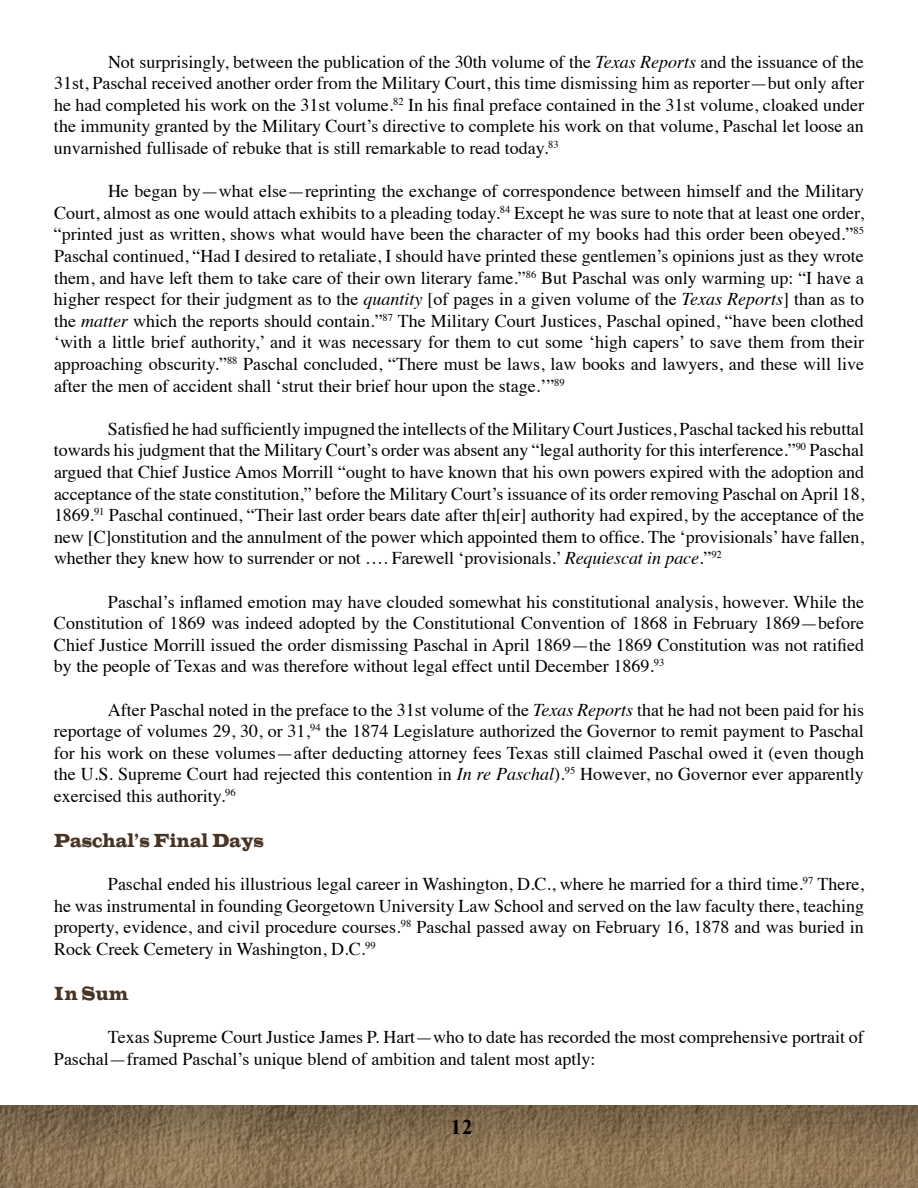
<style>
.page{position:relative;width:918px;height:1188px;background:#fff}
.page>*{position:absolute;margin:0;border:0;box-sizing:border-box;transform-origin:0 0}
.t1{font:700 21px "Times New Roman";color:#000}
.t2{font:19.5px "Latin Wide";letter-spacing:.01em;color:#483424;scale:.6 1}
.t3{font:18px/21.6px "Times";color:#000;text-align:justify}
.s1{font-style:italic}
</style>
<div class="page">
<div style="left:0;top:1095px;width:918px;height:93px;background:#000;opacity:.5"></div>
<p class="t3" style="left:54px;top:49px;width:812px;text-indent:54px">Not surprisingly, between the publication of the 30th volume of the <span class="s1">Texas Reports</span> and the issuance of the 31st, Paschal received another order from the Military Court, this time dismissing him as reporter—but only after he had completed his work on the 31st volume.<sup>82</sup> In his final preface contained in the 31st volume, cloaked under the immunity granted by the Military Court’s directive to complete his work on that volume, Paschal let loose an unvarnished fullisade of rebuke that is still remarkable to read today.<sup>83</sup></p>
<p class="t3" style="left:54px;top:179px;width:812px;text-indent:54px">He began by—what else—reprinting the exchange of correspondence between himself and the Military Court, almost as one would attach exhibits to a pleading today.<sup>84</sup> Except he was sure to note that at least one order, “printed just as written, shows what would have been the character of my books had this order been obeyed.”<sup>85<br></sup>Paschal continued, “Had I desired to retaliate, I should have printed these gentlemen’s opinions just as they wrote them, and have left them to take care of their own literary fame.”<sup>86</sup> But Paschal was only warming up: “I have a higher respect for their judgment as to the <span class="s1">quantity</span> [of pages in a given volume of the <span class="s1">Texas Reports</span>] than as to the <span class="s1">matter</span> which the reports should contain.”<sup>87</sup> The Military Court Justices, Paschal opined, “have been clothed ‘with a little brief authority,’ and it was necessary for them to cut some ‘high capers’ to save them from their approaching obscurity.”<sup>88</sup> Paschal concluded, “There must be laws, law books and lawyers, and these will live after the men of accident shall ‘strut their brief hour upon the stage.’”<sup>89</sup></p>
<p class="t3" style="left:54px;top:416px;width:812px;text-indent:54px">Satisfied he had sufficiently impugned the intellects of the Military Court Justices, Paschal tacked his rebuttal towards his judgment that the Military Court’s order was absent any “legal authority for this interference.”<sup>90</sup> Paschal argued that Chief Justice Amos Morrill “ought to have known that his own powers expired with the adoption and acceptance of the state constitution,” before the Military Court’s issuance of its order removing Paschal on April 18, 1869.<sup>91</sup> Paschal continued, “Their last order bears date after th[eir] authority had expired, by the acceptance of the new [C]onstitution and the annulment of the power which appointed them to office. The ‘provisionals’ have fallen, whether they knew how to surrender or not …. Farewell ‘provisionals.’ <span class="s1">Requiescat in pace.</span>”<sup>92</sup></p>
<p class="t3" style="left:54px;top:589px;width:812px;text-indent:54px">Paschal’s inflamed emotion may have clouded somewhat his constitutional analysis, however. While the Constitution of 1869 was indeed adopted by the Constitutional Convention of 1868 in February 1869—before Chief Justice Morrill issued the order dismissing Paschal in April 1869—the 1869 Constitution was not ratified by the people of Texas and was therefore without legal effect until December 1869.<sup>93</sup></p>
<p class="t3" style="left:54px;top:697px;width:812px;text-indent:54px">After Paschal noted in the preface to the 31st volume of the <span class="s1">Texas Reports</span> that he had not been paid for his reportage of volumes 29, 30, or 31,<sup>94</sup> the 1874 Legislature authorized the Governor to remit payment to Paschal for his work on these volumes—after deducting attorney fees Texas still claimed Paschal owed it (even though the U.S. Supreme Court had rejected this contention in <span class="s1">In re Paschal</span>).<sup>95</sup> However, no Governor ever apparently exercised this authority.<sup>96</sup></p>
<p class="t2" style="left:54px;top:828px;width:351px">Paschal’s Final Days</p>
<p class="t3" style="left:54px;top:872px;width:812px;text-indent:54px">Paschal ended his illustrious legal career in Washington, D.C., where he married for a third time.<sup>97</sup> There, he was instrumental in founding Georgetown University Law School and served on the law faculty there, teaching property, evidence, and civil procedure courses.<sup>98</sup> Paschal passed away on February 16, 1878 and was buried in Rock Creek Cemetery in Washington, D.C.<sup>99</sup></p>
<p class="t2" style="left:54px;top:981px;width:126px">In Sum</p>
<p class="t3" style="left:54px;top:1025px;width:811px;text-indent:54px">Texas Supreme Court Justice James P. Hart—who to date has recorded the most comprehensive portrait of<br>Paschal—framed Paschal’s unique blend of ambition and talent most aptly:</p>
<p class="t1" style="left:451px;top:1112px;width:24px">12</p>
</div>
